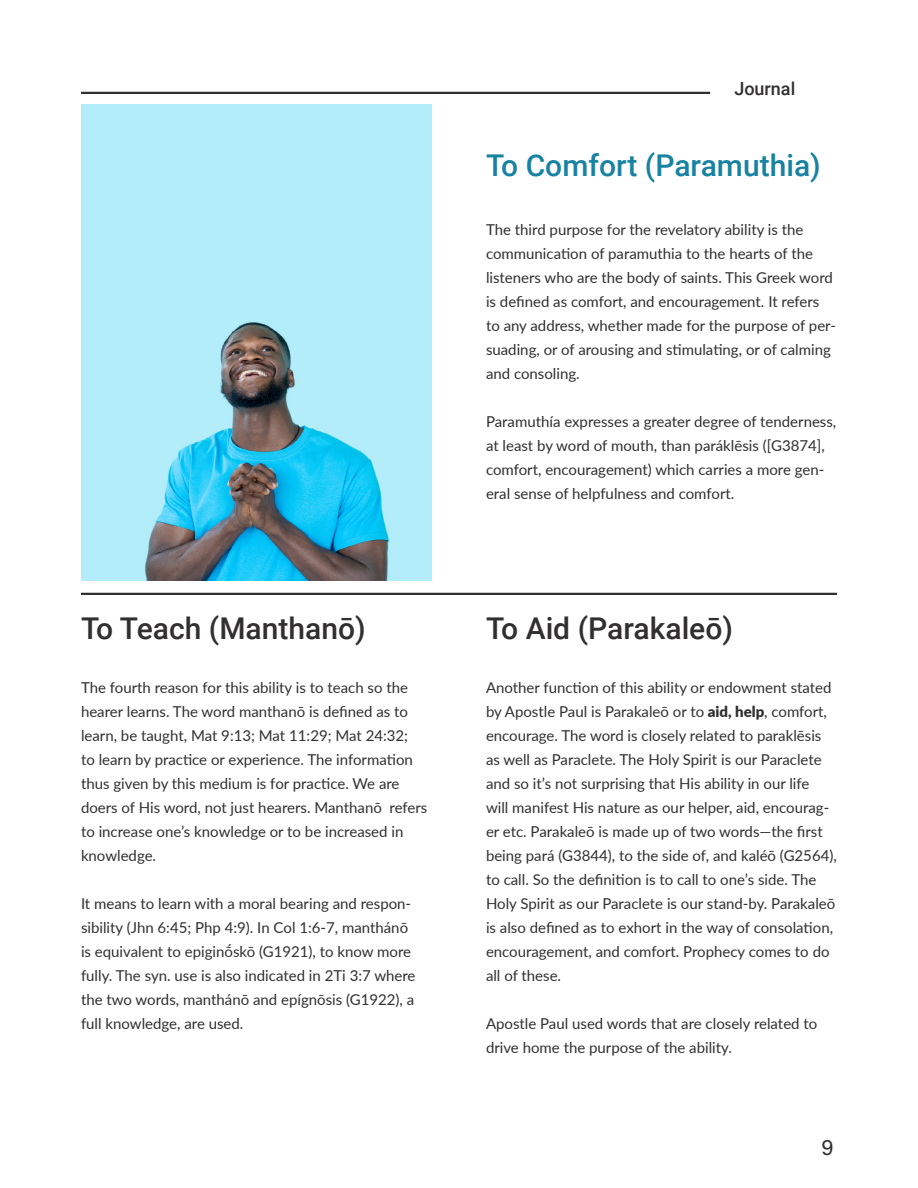
<style>
.page{position:relative;width:918px;height:1188px;background:#fff}
.page>*{position:absolute;margin:0;border:0;box-sizing:border-box;transform-origin:0 0}
.Align_Left_20pt_Size{font:500 30px "Roboto";color:#312f30}
.Align_Left_20pt_Size-2{font:500 30px "Roboto";color:#1782a2}
.t1{font:22.5px "Acumin Variable Concept";color:#312f30}
.t2{font:500 18px "Roboto";color:#312f30}
.Align_Left_10pt_Size{font:15px/24px "Lato";color:#312f30}
.s1{font-weight:900}
</style>
<div class="page">
<img style="left:81px;top:104px;width:351px;height:476px">
<hr style="left:81px;top:92px;width:629px;height:2px;background:#312f30">
<hr style="left:81px;top:593px;width:756px;height:2px;background:#312f30">
<p class="Align_Left_20pt_Size" style="left:81px;top:607px;width:286px">To Teach (Manthanō)</p>
<p class="Align_Left_10pt_Size" style="left:81px;top:675px;width:348px">The fourth reason for this ability is to teach so the hearer learns. The word manthanō is defined as to learn, be taught, Mat 9:13; Mat 11:29; Mat 24:32;<br>to learn by practice or experience. The information thus given by this medium is for practice. We are doers of His word, not just hearers. Manthanō refers to increase one’s knowledge or to be increased in knowledge.</p>
<p class="Align_Left_10pt_Size" style="left:81px;top:891px;width:336px">It means to learn with a moral bearing and respon&shy;sibility (Jhn 6:45; Php 4:9). In Col 1:6-7, manthánō is equivalent to epiginṓskō (G1921), to know more fully. The syn. use is also indicated in 2Ti 3:7 where the two words, manthánō and epígnōsis (G1922), a full knowledge, are used.</p>
<p class="t2" style="left:734px;top:75px;width:62px">Journal</p>
<p class="Align_Left_20pt_Size-2" style="left:486px;top:144px;width:336px">To Comfort (Paramuthia)</p>
<p class="Align_Left_10pt_Size" style="left:486px;top:217px;width:352px">The third purpose for the revelatory ability is the communication of paramuthia to the hearts of the listeners who are the body of saints. This Greek word is defined as comfort, and encouragement. It refers to any address, whether made for the purpose of per&shy;suading, or of arousing and stimulating, or of calming and consoling.</p>
<p class="Align_Left_10pt_Size" style="left:486px;top:409px;width:352px">Paramuthía expresses a greater degree of tenderness, at least by word of mouth, than paráklēsis ([G3874], comfort, encouragement) which carries a more gen&shy;eral sense of helpfulness and comfort.</p>
<p class="Align_Left_20pt_Size" style="left:486px;top:607px;width:249px">To Aid (Parakaleō)</p>
<p class="Align_Left_10pt_Size" style="left:486px;top:675px;width:352px">Another function of this ability or endowment stated by Apostle Paul is Parakaleō or to <span class="s1">aid, help</span>, comfort, encourage. The word is closely related to paraklēsis as well as Paraclete. The Holy Spirit is our Paraclete and so it’s not surprising that His ability in our life<br>will manifest His nature as our helper, aid, encourag&shy;er etc. Parakaleō is made up of two words—the first being pará (G3844), to the side of, and kaléō (G2564), to call. So the definition is to call to one’s side. The Holy Spirit as our Paraclete is our stand-by. Parakaleō is also defined as to exhort in the way of consolation, encouragement, and comfort. Prophecy comes to do all of these.</p>
<p class="Align_Left_10pt_Size" style="left:486px;top:1011px;width:333px">Apostle Paul used words that are closely related to drive home the purpose of the ability.</p>
<h2 class="t1" style="left:822px;top:1132px;width:14px">9</h2>
</div>
